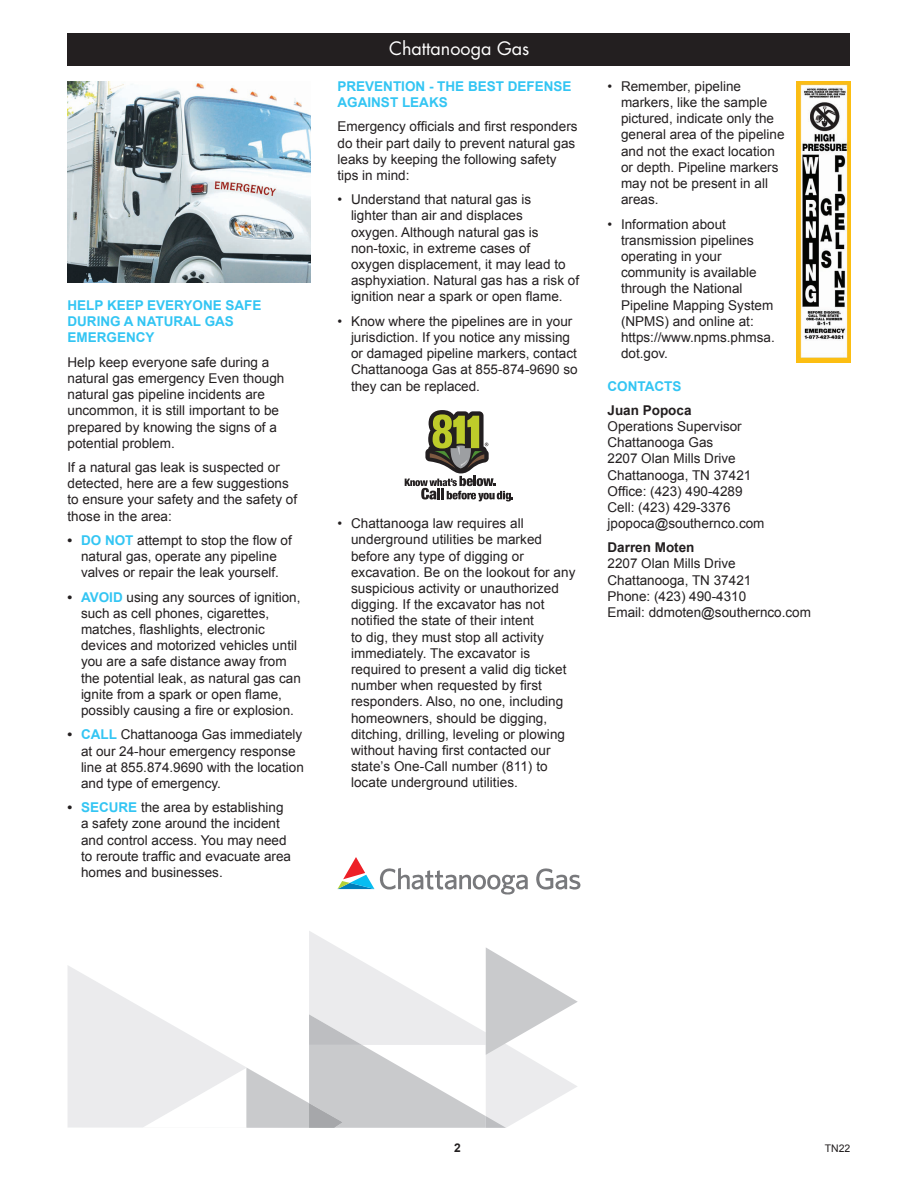
<style>
.page{position:relative;width:918px;height:1188px;background:#fff}
.page>*{position:absolute;margin:0;border:0;box-sizing:border-box;transform-origin:0 0}
.t1{font:18px "Futura";color:#fff}
.t2{font:13.5px/16.2px "Arial";color:#231f20}
.t3{font:700 13.5px/16.2px "Arial";color:#33c5f3}
.t4{font:700 13.5px "Arial";color:#231f20}
.t5{font:700 12px "Arial";color:#231f20}
.t6{font:10.5px "Arial";color:#231f20}
.s1{font-weight:700}
.s2{font-weight:700;color:#33c5f3}
</style>
<div class="page">
<div style="left:68px;top:34px;width:782px;height:32px;background:#231f20"></div>
<img style="left:797px;top:81px;width:53px;height:282px">
<img style="left:68px;top:81px;width:243px;height:201px">
<svg style="left:405px;top:410px;width:108px;height:91px"></svg>
<svg style="left:536px;top:868px;width:44px;height:22px"></svg>
<svg style="left:380px;top:868px;width:148px;height:27px"></svg>
<svg style="left:338px;top:857px;width:36px;height:32px"></svg>
<svg style="left:68px;top:966px;width:75px;height:162px;background:#ededef"></svg>
<svg style="left:143px;top:931px;width:435px;height:197px"></svg>
<p class="t3" style="left:68px;top:298px;width:196px">HELP KEEP EVERYONE SAFE<br>DURING A NATURAL GAS<br>EMERGENCY</p>
<p class="t2" style="left:68px;top:354px;width:218px">Help keep everyone safe during a natural gas emergency Even though natural gas pipeline incidents are uncommon, it is still important to be prepared by knowing the signs of a potential problem.</p>
<p class="t2" style="left:68px;top:459px;width:231px">If a natural gas leak is suspected or detected, here are a few suggestions to ensure your safety and the safety of those in the area:</p>
<p class="t2" style="left:68px;top:532px;width:226px;text-align:center"><span class="s1">•</span> <span class="s2">DO NOT</span> attempt to stop the flow of natural gas, operate any pipeline valves or repair the leak yourself.</p>
<p class="t2" style="left:81px;top:589px;width:221px;text-indent:-14px"><span class="s1">•</span> <span class="s2">AVOID</span> using any sources of ignition, such as cell phones, cigarettes, matches, flashlights, electronic devices and motorized vehicles until you are a safe distance away from the potential leak, as natural gas can ignite from a spark or open flame, possibly causing a fire or explosion.</p>
<p class="t2" style="left:81px;top:727px;width:224px;text-indent:-14px"><span class="s1">•</span> <span class="s2">CALL</span> Chattanooga Gas immediately at our 24-hour emergency response line at 855.874.9690 with the location and type of emergency.</p>
<p class="t2" style="left:81px;top:800px;width:212px;text-indent:-14px"><span class="s1">•</span> <span class="s2">SECURE</span> the area by establishing a safety zone around the incident and control access. You may need to reroute traffic and evacuate area homes and businesses.</p>
<p class="t1" style="left:389px;top:37px;width:142px">Chattanooga Gas</p>
<p class="t3" style="left:338px;top:78px;width:236px">PREVENTION - THE BEST DEFENSE</p>
<p class="t3" style="left:338px;top:95px;width:112px">AGAINST LEAKS</p>
<p class="t2" style="left:338px;top:119px;width:242px">Emergency officials and first responders do their part daily to prevent natural gas leaks by keeping the following safety tips in mind:</p>
<p class="t2" style="left:351px;top:192px;width:230px;text-indent:-14px">• Understand that natural gas is<br>lighter than air and displaces<br>oxygen. Although natural gas is non-toxic, in extreme cases of<br>oxygen displacement, it may lead to asphyxiation. Natural gas has a risk of ignition near a spark or open flame.</p>
<p class="t2" style="left:351px;top:313px;width:228px;text-indent:-14px">• Know where the pipelines are in your jurisdiction. If you notice any missing or damaged pipeline markers, contact Chattanooga Gas at 855-874-9690 so they can be replaced.</p>
<p class="t2" style="left:351px;top:516px;width:226px;text-indent:-14px">• Chattanooga law requires all underground utilities be marked before any type of digging or excavation. Be on the lookout for any suspicious activity or unauthorized digging. If the excavator has not notified the state of their intent<br>to dig, they must stop all activity immediately. The excavator is required to present a valid dig ticket number when requested by first responders. Also, no one, including homeowners, should be digging, ditching, drilling, leveling or plowing without having first contacted our state’s One-Call number (811) to locate underground utilities.</p>
<p class="t2" style="left:621px;top:78px;width:165px;text-indent:-14px">• Remember, pipeline markers, like the sample pictured, indicate only the general area of the pipeline and not the exact location or depth. Pipeline markers may not be present in all areas.</p>
<p class="t2" style="left:621px;top:216px;width:155px;text-indent:-14px">• Information about transmission pipelines operating in your community is available through the National<br>Pipeline Mapping System (NPMS) and online at: https://www.npms.phmsa. dot.gov.</p>
<p class="t3" style="left:608px;top:378px;width:75px">CONTACTS</p>
<p class="t4" style="left:608px;top:401px;width:86px">Juan Popoca</p>
<p class="t2" style="left:608px;top:418px;width:136px">Operations Supervisor</p>
<p class="t2" style="left:608px;top:435px;width:107px">Chattanooga Gas</p>
<p class="t2" style="left:608px;top:451px;width:130px">2207 Olan Mills Drive</p>
<p class="t2" style="left:608px;top:467px;width:145px">Chattanooga, TN 37421</p>
<p class="t2" style="left:608px;top:483px;width:137px">Office: (423) 490-4289</p>
<p class="t2" style="left:608px;top:499px;width:125px">Cell: (423) 429-3376</p>
<p class="t2" style="left:608px;top:516px;width:159px">jpopoca@southernco.com</p>
<p class="t4" style="left:608px;top:539px;width:89px">Darren Moten</p>
<p class="t2" style="left:608px;top:556px;width:130px">2207 Olan Mills Drive</p>
<p class="t2" style="left:608px;top:572px;width:145px">Chattanooga, TN 37421</p>
<p class="t2" style="left:608px;top:588px;width:140px">Phone: (423) 490-4310</p>
<p class="t2" style="left:608px;top:604px;width:205px">Email: ddmoten@southernco.com</p>
<p class="t5" style="left:454px;top:1140px;width:8px">2</p>
<p class="t6" style="left:825px;top:1141px;width:27px">TN22</p>
</div>
